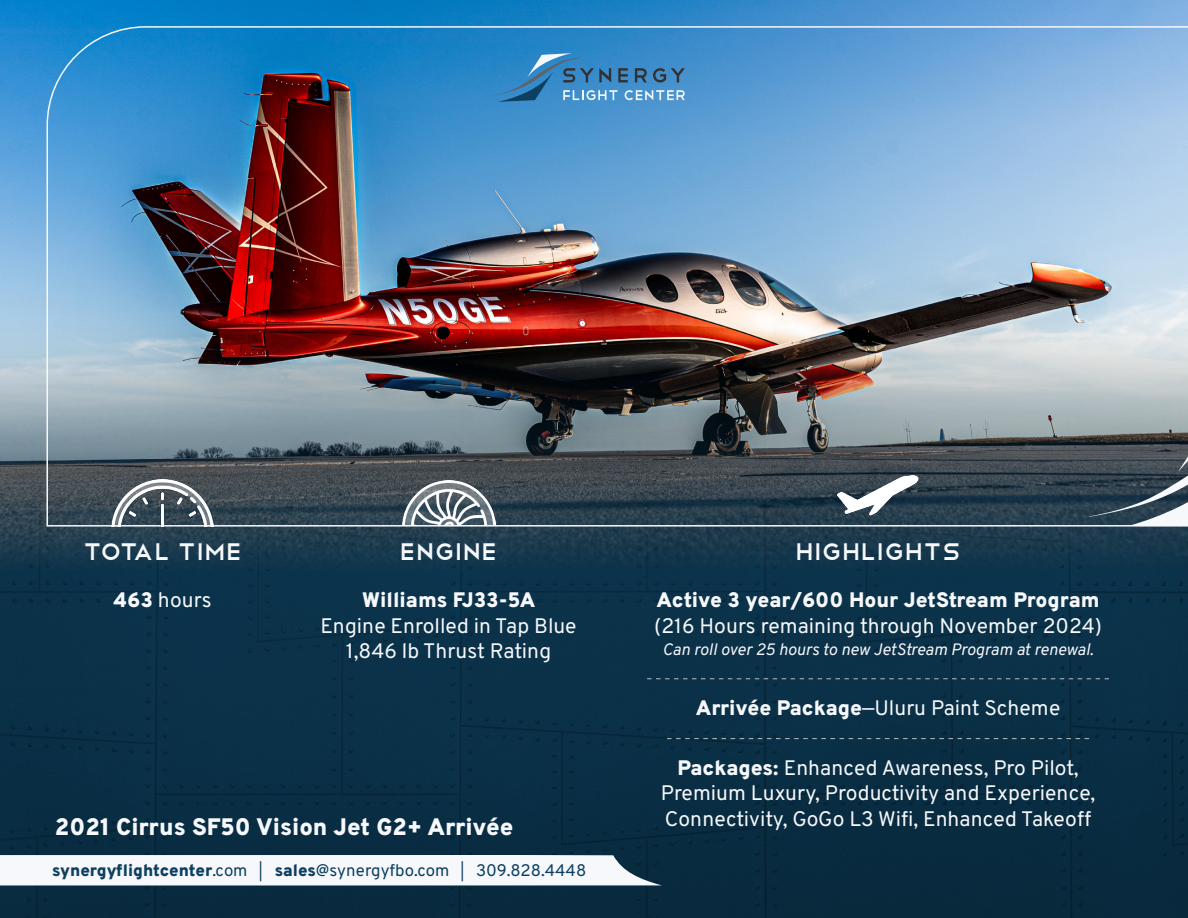
<style>
.page{position:relative;width:1188px;height:918px;background:#fff}
.page>*{position:absolute;margin:0;border:0;box-sizing:border-box;transform-origin:0 0}
.t1{font:31.5px "Telegrafico";color:#f6f8fb}
.t2{font:900 23.85px "Overpass";color:#f6f8fb}
.t3{font:21px/25.2px "Overpass";color:#f6f8fb;text-align:center}
.t4{font:900 21px "Overpass";color:#f6f8fb}
.t5{font:16.8px "Overpass";color:#0d3f60}
.t6{font:italic 16.5px "Overpass";color:#f6f8fb}
.s1{font-weight:900}
.s2{font-size:13.95px}
</style>
<div class="page">
<img style="left:0;top:569px;width:1188px;height:349px">
<img style="left:0;top:0;width:1188px;height:569px">
<svg style="left:0;top:855px;width:662px;height:31px"></svg>
<img style="left:46px;top:25px;width:1142px;height:502px">
<img style="left:837px;top:476px;width:82px;height:45px">
<svg style="left:647px;top:678px;width:462px;height:1px"></svg>
<svg style="left:667px;top:738px;width:422px;height:1px"></svg>
<svg style="left:491px;top:53px;width:194px;height:49px;background:#438abf"></svg>
<img style="left:402px;top:481px;width:93px;height:45px">
<img style="left:112px;top:480px;width:101px;height:47px">
<svg style="left:1089px;top:411px;width:99px;height:114px;background:#5b676f"></svg>
<h1 class="t1" style="left:83px;top:530px;width:160px">total time</h1>
<h1 class="t1" style="left:400px;top:530px;width:99px">Engine</h1>
<h1 class="t1" style="left:795px;top:530px;width:167px">highlights</h1>
<p class="t3" style="left:113px;top:587px;width:100px"><span class="s1">463</span> hours</p>
<p class="t4" style="left:362px;top:583px;width:175px">Williams FJ33-5A</p>
<p class="t3" style="left:320px;top:612px;width:258px">Engine Enrolled in Tap Blue<br>1,846 lb Thrust Rating</p>
<p class="t2" style="left:55px;top:808px;width:460px">2021 Cirrus SF50 Vision Jet G2+ Arrivée</p>
<p class="t5" style="left:52px;top:856px;width:536px"><span class="s1">synergyflightcenter</span>.com <span class="s2">|</span> <span class="s1">sales</span>@synergyfbo.com <span class="s2">|</span> 309.828.4448</p>
<p class="t4" style="left:656px;top:583px;width:445px">Active 3 year/600 Hour JetStream Program</p>
<p class="t3" style="left:654px;top:612px;width:449px">(216 Hours remaining through November 2024)</p>
<p class="t6" style="left:662px;top:636px;width:433px">Can roll over 25 hours to new JetStream Program at renewal.</p>
<p class="t3" style="left:696px;top:694px;width:366px"><span class="s1">Arrivée Package</span>—Uluru Paint Scheme</p>
<p class="t3" style="left:661px;top:754px;width:436px"><span class="s1">Packages:</span> Enhanced Awareness, Pro Pilot,<br>Premium Luxury, Productivity and Experience,<br>Connectivity, GoGo L3 Wifi, Enhanced Takeoff</p>
</div>
